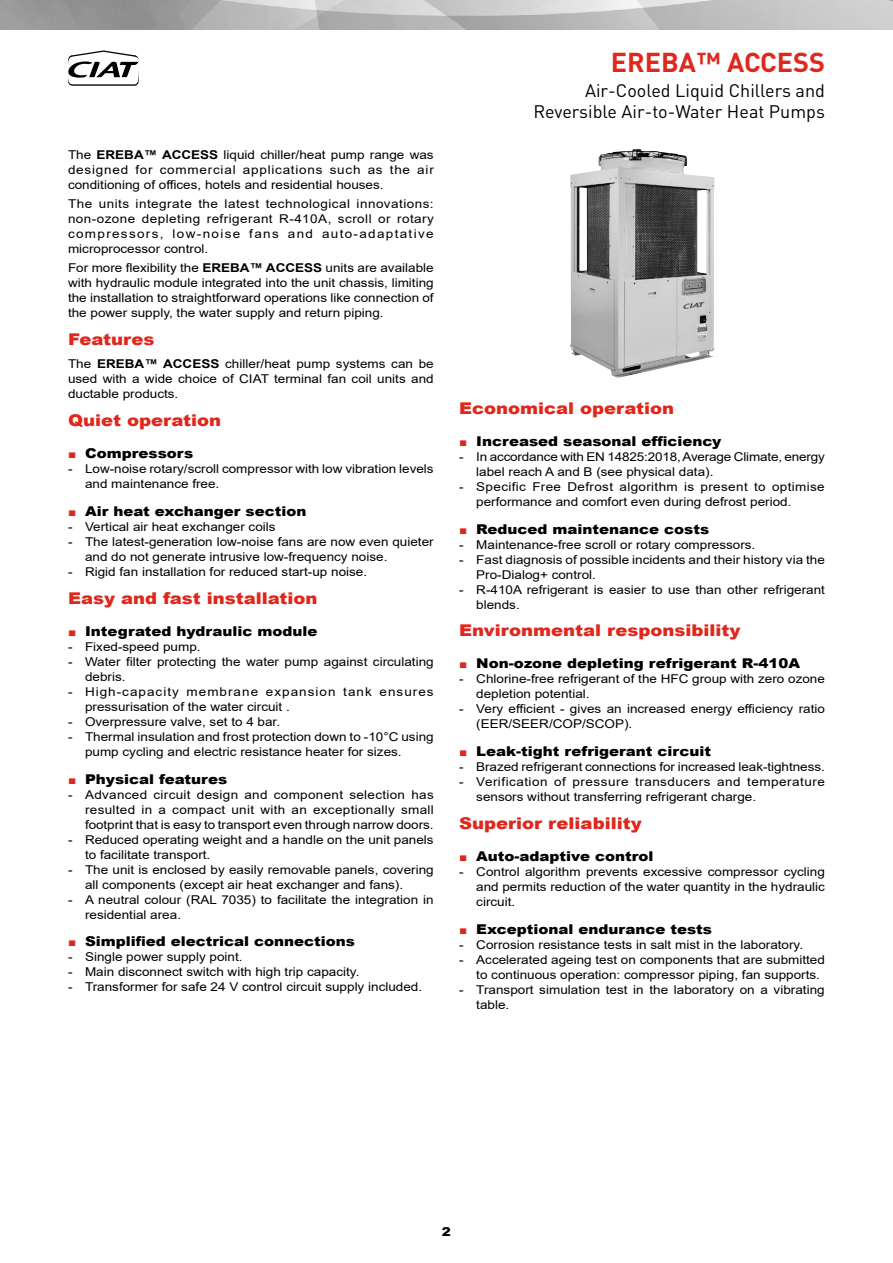
<style>
.page{position:relative;width:893px;height:1263px;background:#fff}
.page>*{position:absolute;margin:0;border:0;box-sizing:border-box;transform-origin:0 0}
.t1{font:700 27px "DIN Pro";color:#df271c}
.t2{font:18px/21.6px "DIN Pro";color:#000;text-align:right}
.t3{font:900 16.2px "Arial";color:#df271c;scale:1.11 1}
.t4{font:900 13.5px "Arial";color:#000;scale:1.11 1}
.t5{font:12.15px/15px "Arial";color:#000;scale:1.11 1}
.t6{font:12.15px/15px "Arial";letter-spacing:.025em;color:#000;scale:1.11 1}
.t7{font:12.15px/15px "Arial";letter-spacing:.035em;color:#000;scale:1.11 1}
.t8{font:12.15px/15px "Arial";letter-spacing:.075em;color:#000;scale:1.11 1}
.t9{font:900 12.15px "Arial";color:#000;scale:1.11 1}
.s1{font-weight:700}
.s2{font-weight:400;font-size:12.15px;color:#df271c}
</style>
<div class="page">
<img style="left:0;top:0;width:893px;height:30px">
<svg style="left:68px;top:50px;width:71px;height:36px"></svg>
<img style="left:570px;top:149px;width:144px;height:229px">
<p class="t5" style="left:68px;top:147px;width:331px;text-align:justify">The <span class="s1">EREBA™ ACCESS</span> liquid chiller/heat pump range was designed for commercial applications such as the air conditioning of offices, hotels and residential houses.</p>
<p class="t5" style="left:68px;top:196px;width:331px;text-align:justify">The units integrate the latest technological innovations: non‑ozone depleting refrigerant R-410A, scroll or rotary compressors, low-noise fans and auto-adaptative microprocessor control.</p>
<p class="t5" style="left:68px;top:260px;width:331px;text-align:justify">For more flexibility the <span class="s1">EREBA™ ACCESS</span> units are available with hydraulic module integrated into the unit chassis, limiting the installation to straightforward operations like connection of the power supply, the water supply and return piping.</p>
<h3 class="t3" style="left:68px;top:327px;width:79px">Features</h3>
<p class="t5" style="left:68px;top:357px;width:331px;text-align:justify">The <span class="s1">EREBA™ ACCESS</span> chiller/heat pump systems can be used with a wide choice of CIAT terminal fan coil units and ductable products.</p>
<h3 class="t3" style="left:68px;top:409px;width:139px">Quiet operation</h3>
<p class="t4" style="left:68px;top:444px;width:114px"><span class="s2">■</span> Compressors</p>
<p class="t5" style="left:85px;top:461px;width:316px;text-indent:-17px">- Low-noise rotary/scroll compressor with low vibration levels and maintenance free.</p>
<p class="t4" style="left:68px;top:501px;width:216px"><span class="s2">■</span> Air heat exchanger section</p>
<p class="t5" style="left:68px;top:519px;width:189px">- Vertical air heat exchanger coils</p>
<p class="t5" style="left:85px;top:534px;width:316px;text-indent:-17px">- The latest-generation low-noise fans are now even quieter and do not generate intrusive low-frequency noise.</p>
<p class="t5" style="left:68px;top:564px;width:271px">- Rigid fan installation for reduced start-up noise.</p>
<h3 class="t3" style="left:68px;top:586px;width:226px">Easy and fast installation</h3>
<p class="t4" style="left:68px;top:621px;width:226px"><span class="s2">■</span> Integrated hydraulic module</p>
<p class="t5" style="left:68px;top:639px;width:121px">- Fixed-speed pump.</p>
<p class="t5" style="left:85px;top:654px;width:316px;text-indent:-17px">- Water filter protecting the water pump against circulating debris.</p>
<p class="t8" style="left:85px;top:684px;width:316px;text-indent:-17px">- High-capacity membrane expansion tank ensures pressurisation of the water circuit .</p>
<p class="t5" style="left:68px;top:714px;width:193px">- Overpressure valve, set to 4 bar.</p>
<p class="t5" style="left:85px;top:729px;width:316px;text-indent:-17px">- Thermal insulation and frost protection down to -10°C using pump cycling and electric resistance heater for sizes.</p>
<p class="t4" style="left:68px;top:769px;width:145px"><span class="s2">■</span> Physical features</p>
<p class="t5" style="left:85px;top:787px;width:316px;text-align:justify;text-indent:-17px">- Advanced circuit design and component selection has resulted in a compact unit with an exceptionally small footprint that is easy to transport even through narrow doors.</p>
<p class="t5" style="left:85px;top:832px;width:316px;text-indent:-17px">- Reduced operating weight and a handle on the unit panels to facilitate transport.</p>
<p class="t5" style="left:85px;top:862px;width:316px;text-indent:-17px">- The unit is enclosed by easily removable panels, covering all components (except air heat exchanger and fans).</p>
<p class="t5" style="left:85px;top:892px;width:316px;text-indent:-17px">- A neutral colour (RAL 7035) to facilitate the integration in residential area.</p>
<p class="t4" style="left:68px;top:932px;width:260px"><span class="s2">■</span> Simplified electrical connections</p>
<p class="t5" style="left:68px;top:949px;width:159px">- Single power supply point.</p>
<p class="t5" style="left:68px;top:964px;width:264px">- Main disconnect switch with high trip capacity.</p>
<p class="t5" style="left:68px;top:979px;width:321px">- Transformer for safe 24 V control circuit supply included.</p>
<h1 class="t1" style="left:611px;top:44px;width:216px">EREBA™ ACCESS</h1>
<h2 class="t2" style="left:533px;top:79px;width:293px">Air-Cooled Liquid Chillers and<br>Reversible Air-to-Water Heat Pumps</h2>
<h3 class="t3" style="left:459px;top:396px;width:195px">Economical operation</h3>
<p class="t4" style="left:459px;top:431px;width:238px"><span class="s2">■</span> Increased seasonal efficiency</p>
<p class="t5" style="left:476px;top:449px;width:316px;text-indent:-17px">- In accordance with EN 14825:2018, Average Climate, energy label reach A and B (see physical data).</p>
<p class="t6" style="left:476px;top:479px;width:315px;text-indent:-17px">- Specific Free Defrost algorithm is present to optimise performance and comfort even during defrost period.</p>
<p class="t4" style="left:459px;top:519px;width:227px"><span class="s2">■</span> Reduced maintenance costs</p>
<p class="t5" style="left:459px;top:537px;width:268px">- Maintenance-free scroll or rotary compressors.</p>
<p class="t5" style="left:476px;top:552px;width:316px;text-indent:-17px">- Fast diagnosis of possible incidents and their history via the<br>Pro-Dialog+ control.</p>
<p class="t5" style="left:476px;top:582px;width:316px;text-indent:-17px">- R-410A refrigerant is easier to use than other refrigerant blends.</p>
<h3 class="t3" style="left:459px;top:619px;width:255px">Environmental responsibility</h3>
<p class="t4" style="left:459px;top:654px;width:309px"><span class="s2">■</span> Non-ozone depleting refrigerant R-410A</p>
<p class="t5" style="left:476px;top:672px;width:316px;text-indent:-17px">- Chlorine-free refrigerant of the HFC group with zero ozone depletion potential.</p>
<p class="t5" style="left:476px;top:702px;width:316px;text-indent:-17px">- Very efficient - gives an increased energy efficiency ratio (EER/SEER/COP/SCOP).</p>
<p class="t4" style="left:459px;top:742px;width:228px"><span class="s2">■</span> Leak-tight refrigerant circuit</p>
<p class="t5" style="left:459px;top:759px;width:331px">- Brazed refrigerant connections for increased leak-tightness.</p>
<p class="t7" style="left:476px;top:774px;width:316px;text-indent:-17px">- Verification of pressure transducers and temperature sensors without transferring refrigerant charge.</p>
<h3 class="t3" style="left:459px;top:811px;width:166px">Superior reliability</h3>
<p class="t4" style="left:459px;top:846px;width:177px"><span class="s2">■</span> Auto-adaptive control</p>
<p class="t5" style="left:476px;top:864px;width:316px;text-align:justify;text-indent:-17px">- Control algorithm prevents excessive compressor cycling and permits reduction of the water quantity in the hydraulic circuit.</p>
<p class="t4" style="left:459px;top:919px;width:229px"><span class="s2">■</span> Exceptional endurance tests</p>
<p class="t5" style="left:459px;top:937px;width:311px">- Corrosion resistance tests in salt mist in the laboratory.</p>
<p class="t5" style="left:476px;top:952px;width:316px;text-indent:-17px">- Accelerated ageing test on components that are submitted to continuous operation: compressor piping, fan supports.</p>
<p class="t5" style="left:476px;top:982px;width:315px;text-indent:-17px">- Transport simulation test in the laboratory on a vibrating table.</p>
<p class="t9" style="left:442px;top:1223px;width:10px">2</p>
</div>
